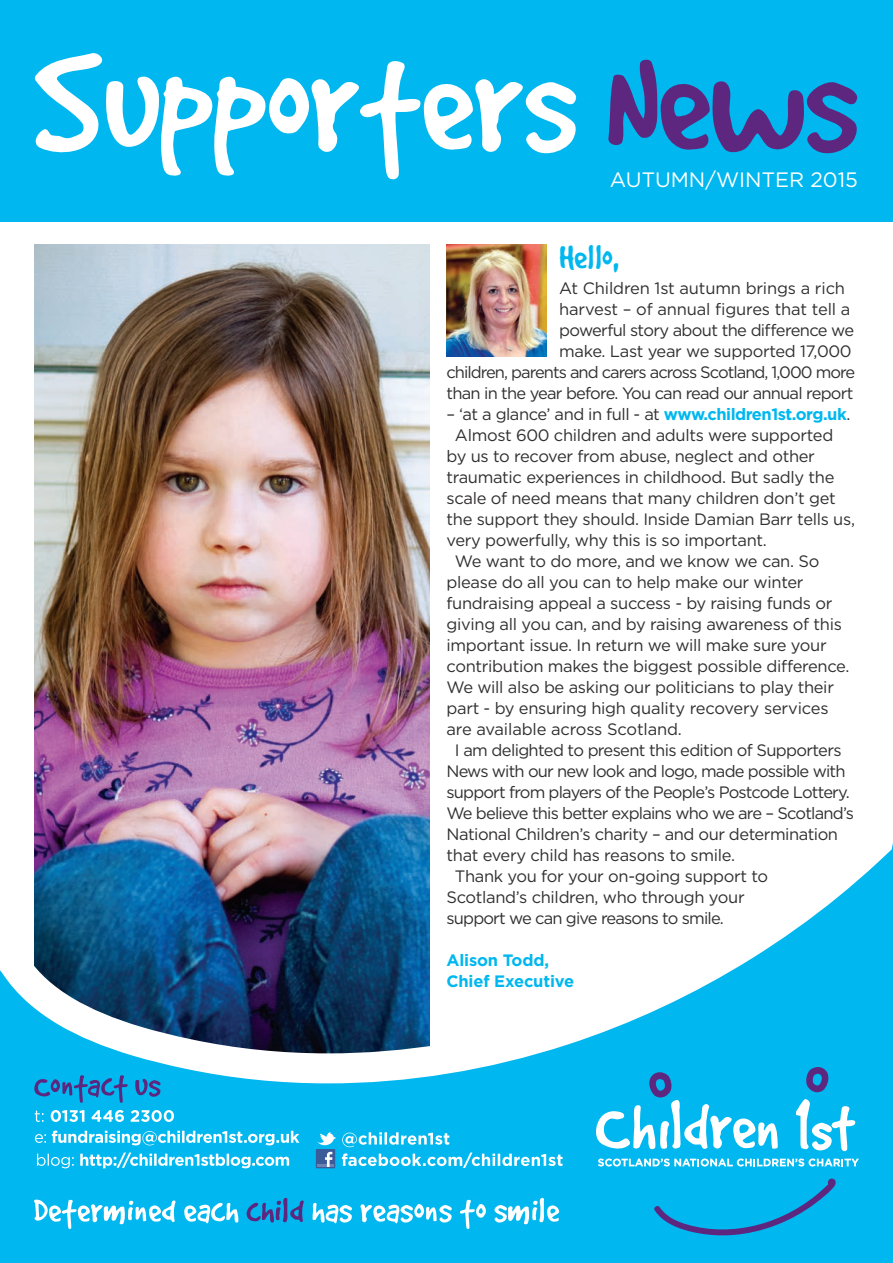
<style>
.page{position:relative;width:893px;height:1263px;background:#fff}
.page>*{position:absolute;margin:0;border:0;box-sizing:border-box;transform-origin:0 0}
.t1{font:154.65px "Good Dog";color:#fff}
.t2{font:37.5px "Good Dog";letter-spacing:.01em;color:#00b7ef}
.t3{font:20.85px "Gotham";color:#fff}
.t4{font:16.5px "Gotham";letter-spacing:-.02em;color:#312f30}
.t5{font:16.5px "Gotham";letter-spacing:-.05em;color:#312f30}
.t6{font:16.5px "Gotham";letter-spacing:-.04em;color:#312f30}
.t7{font:16.5px "Gotham";letter-spacing:-.06em;color:#312f30}
.t8{font:16.5px "Gotham";letter-spacing:-.045em;color:#312f30}
.t9{font:700 16.5px/21px "Gotham";letter-spacing:-.01em;color:#00b7ef}
.s1{color:#5d277f}
.s2{font-weight:700;color:#00b7ef}
</style>
<div class="page">
<div style="left:0;top:0;width:893px;height:221px;background:#00b7ef"></div>
<img style="left:34px;top:244px;width:395px;height:496px">
<svg style="left:0;top:740px;width:893px;height:523px"></svg>
<svg style="left:654px;top:1178px;width:182px;height:57px;background:#0aa6e2"></svg>
<svg style="left:796px;top:1099px;width:59px;height:52px"></svg>
<svg style="left:596px;top:1072px;width:182px;height:78px"></svg>
<svg style="left:598px;top:1158px;width:261px;height:8px"></svg>
<svg style="left:804px;top:1067px;width:26px;height:25px"></svg>
<svg style="left:312px;top:1197px;width:247px;height:32px"></svg>
<svg style="left:246px;top:1197px;width:58px;height:26px;background:#1f86c9"></svg>
<svg style="left:34px;top:1199px;width:205px;height:30px"></svg>
<img style="left:446px;top:244px;width:100px;height:112px">
<div style="left:316px;top:1149px;width:19px;height:19px;background:#3b5b99"></div>
<hr style="left:317px;top:1164px;width:17px;height:3px;background:#6d84b3">
<svg style="left:325px;top:1152px;width:7px;height:15px"></svg>
<svg style="left:317px;top:1132px;width:19px;height:13px"></svg>
<svg style="left:342px;top:1132px;width:221px;height:36px;background:#35c5f2"></svg>
<svg style="left:35px;top:1130px;width:264px;height:15px"></svg>
<svg style="left:35px;top:1110px;width:139px;height:12px"></svg>
<svg style="left:34px;top:1075px;width:127px;height:28px;background:#1891d1"></svg>
<svg style="left:37px;top:1152px;width:252px;height:16px"></svg>
<h1 class="t1" style="left:34px;top:22px;width:825px">Supporters <span class="s1">News</span></h1>
<p class="t3" style="left:610px;top:166px;width:249px">AUTUMN/WINTER 2015</p>
<h2 class="t2" style="left:559px;top:237px;width:61px">Hello,</h2>
<p class="t4" style="left:559px;top:277px;width:287px">At Children 1st autumn brings a rich</p>
<p class="t4" style="left:559px;top:298px;width:293px">harvest – of annual figures that tell a</p>
<p class="t6" style="left:559px;top:319px;width:296px">powerful story about the difference we</p>
<p class="t4" style="left:559px;top:340px;width:294px">make. Last year we supported 17,000</p>
<p class="t7" style="left:446px;top:361px;width:410px">children, parents and carers across Scotland, 1,000 more</p>
<p class="t8" style="left:446px;top:382px;width:408px">than in the year before. You can read our annual report</p>
<p class="t4" style="left:446px;top:403px;width:405px">– ‘at a glance’ and in full - at <span class="s2">www.children1st.org.uk</span>.</p>
<p class="t4" style="left:455px;top:424px;width:380px">Almost 600 children and adults were supported</p>
<p class="t4" style="left:446px;top:445px;width:370px">by us to recover from abuse, neglect and other</p>
<p class="t4" style="left:446px;top:466px;width:389px">traumatic experiences in childhood. But sadly the</p>
<p class="t4" style="left:446px;top:487px;width:391px">scale of need means that many children don’t get</p>
<p class="t4" style="left:446px;top:508px;width:410px">the support they should. Inside Damian Barr tells us,</p>
<p class="t4" style="left:446px;top:529px;width:322px">very powerfully, why this is so important.</p>
<p class="t4" style="left:455px;top:550px;width:366px">We want to do more, and we know we can. So</p>
<p class="t4" style="left:446px;top:571px;width:359px">please do all you can to help make our winter</p>
<p class="t4" style="left:446px;top:592px;width:387px">fundraising appeal a success - by raising funds or</p>
<p class="t4" style="left:446px;top:613px;width:397px">giving all you can, and by raising awareness of this</p>
<p class="t4" style="left:446px;top:634px;width:382px">important issue. In return we will make sure your</p>
<p class="t4" style="left:446px;top:655px;width:405px">contribution makes the biggest possible difference.</p>
<p class="t4" style="left:446px;top:676px;width:389px">We will also be asking our politicians to play their</p>
<p class="t4" style="left:446px;top:697px;width:384px">part - by ensuring high quality recovery services</p>
<p class="t4" style="left:446px;top:718px;width:237px">are available across Scotland.</p>
<p class="t6" style="left:455px;top:739px;width:388px">I am delighted to present this edition of Supporters</p>
<p class="t5" style="left:446px;top:760px;width:401px">News with our new look and logo, made possible with</p>
<p class="t5" style="left:446px;top:781px;width:405px">support from players of the People’s Postcode Lottery.</p>
<p class="t5" style="left:446px;top:802px;width:409px">We believe this better explains who we are – Scotland’s</p>
<p class="t4" style="left:446px;top:823px;width:393px">National Children’s charity – and our determination</p>
<p class="t4" style="left:446px;top:844px;width:290px">that every child has reasons to smile.</p>
<p class="t4" style="left:455px;top:865px;width:315px">Thank you for your on-going support to</p>
<p class="t4" style="left:446px;top:886px;width:300px">Scotland’s children, who through your</p>
<p class="t5" style="left:446px;top:907px;width:279px">support we can give reasons to smile.</p>
<p class="t9" style="left:446px;top:949px;width:129px">Alison Todd,<br>Chief Executive</p>
</div>
